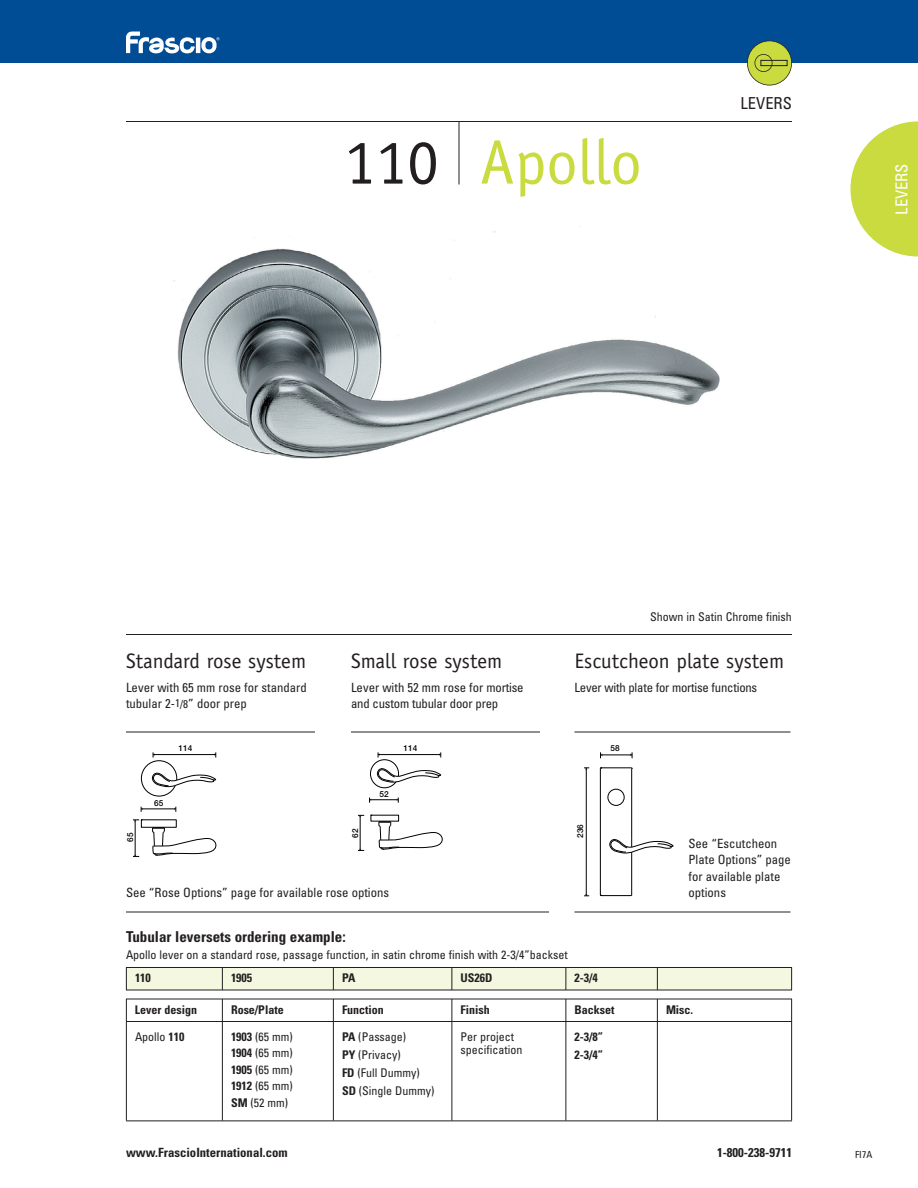
<style>
.page{position:relative;width:918px;height:1188px;background:#fff}
.page>*{position:absolute;margin:0;border:0;box-sizing:border-box;transform-origin:0 0}
.t1{font:63px "Officina Sans";color:#c9db3e}
.t2{font:21px "Officina Sans";color:#231f20}
.t3{font:condensed 16.5px "Univers";color:#231f20}
.t4{font:condensed 16.5px "Univers";color:#fff}
.t5{font:700 condensed 15px "Univers";color:#231f20}
.t6{font:condensed 12.75px/16.5px "Univers";color:#231f20}
.t7{font:700 condensed 12.75px "Univers";color:#231f20}
.t8{font:condensed 12.75px "Univers";letter-spacing:-.02em;color:#231f20}
.t9{font:condensed 12px/16.5px "Univers";color:#231f20}
.t10{font:700 condensed 12px/18px "Univers";color:#231f20}
.t11{font:condensed 9.75px "Univers";color:#231f20}
.t12{font:500 8.25px "Helvetica Neue";color:#000}
.s1{color:#231f20}
.s2{font-size:11.25px}
.s3{font-weight:700}
</style>
<div class="page">
<div style="left:0;top:0;width:918px;height:63px;background:#014d95"></div>
<svg style="left:126px;top:32px;width:93px;height:22px"></svg>
<hr style="left:126px;top:121px;width:666px;height:1px;background:#231f20">
<div style="left:747px;top:41px;width:45px;height:44px;background:#c9db3e;border-radius:50%"></div>
<div style="left:747px;top:40px;width:45px;height:46px;border:2px solid #231f20;border-radius:50%"></div>
<div style="left:755px;top:54px;width:18px;height:18px;border:2px solid #231f20;border-radius:50%"></div>
<div style="left:760px;top:60px;width:28px;height:6px;border:1px solid #231f20"></div>
<img style="left:174px;top:226px;width:546px;height:233px">
<hr style="left:459px;top:122px;width:1px;height:62px;background:#231f20">
<svg style="left:850px;top:122px;width:68px;height:134px"></svg>
<hr style="left:126px;top:732px;width:189px;height:1px;background:#231f20">
<div style="left:141px;top:760px;width:36px;height:36px;border:1px solid #000;border-radius:50%"></div>
<hr style="left:141px;top:809px;width:35px;height:1px;background:#000">
<svg style="left:174px;top:807px;width:3px;height:5px"></svg>
<svg style="left:214px;top:752px;width:3px;height:6px"></svg>
<hr style="left:153px;top:754px;width:63px;height:1px;background:#000">
<hr style="left:135px;top:820px;width:1px;height:36px;background:#000">
<svg style="left:133px;top:855px;width:6px;height:2px"></svg>
<svg style="left:152px;top:773px;width:64px;height:15px"></svg>
<div style="left:141px;top:819px;width:36px;height:9px;border:1px solid #000"></div>
<svg style="left:133px;top:819px;width:9px;height:3px"></svg>
<svg style="left:152px;top:827px;width:64px;height:29px"></svg>
<hr style="left:351px;top:732px;width:189px;height:1px;background:#231f20">
<div style="left:370px;top:759px;width:29px;height:29px;border:1px solid #000;border-radius:50%"></div>
<svg style="left:439px;top:752px;width:3px;height:6px"></svg>
<hr style="left:378px;top:754px;width:63px;height:1px;background:#000">
<svg style="left:377px;top:768px;width:64px;height:16px"></svg>
<svg style="left:358px;top:797px;width:85px;height:54px"></svg>
<hr style="left:574px;top:732px;width:216px;height:1px;background:#231f20">
<hr style="left:126px;top:912px;width:423px;height:1px;background:#231f20">
<hr style="left:574px;top:912px;width:216px;height:1px;background:#231f20">
<hr style="left:601px;top:895px;width:30px;height:1px;background:#000">
<hr style="left:600px;top:768px;width:1px;height:127px;background:#000">
<hr style="left:631px;top:839px;width:1px;height:56px;background:#000">
<hr style="left:631px;top:768px;width:1px;height:71px;background:#000">
<div style="left:608px;top:789px;width:17px;height:17px;border:1px solid #000;border-radius:50%"></div>
<hr style="left:601px;top:768px;width:30px;height:1px;background:#000">
<hr style="left:601px;top:755px;width:31px;height:1px;background:#000">
<svg style="left:630px;top:752px;width:3px;height:6px"></svg>
<svg style="left:600px;top:752px;width:3px;height:6px"></svg>
<hr style="left:586px;top:768px;width:1px;height:128px;background:#000">
<svg style="left:609px;top:839px;width:64px;height:16px"></svg>
<hr style="left:126px;top:634px;width:666px;height:1px;background:#231f20">
<hr style="left:126px;top:999px;width:666px;height:1px;background:#231f20">
<hr style="left:126px;top:1120px;width:666px;height:1px;background:#231f20">
<hr style="left:126px;top:1021px;width:666px;height:1px;background:#231f20">
<hr style="left:126px;top:999px;width:1px;height:121px;background:#231f20">
<hr style="left:222px;top:999px;width:1px;height:121px;background:#231f20">
<hr style="left:333px;top:999px;width:1px;height:121px;background:#231f20">
<hr style="left:452px;top:999px;width:1px;height:121px;background:#231f20">
<hr style="left:566px;top:999px;width:1px;height:121px;background:#231f20">
<hr style="left:657px;top:999px;width:1px;height:121px;background:#231f20">
<hr style="left:791px;top:999px;width:1px;height:121px;background:#231f20">
<div style="left:126px;top:968px;width:666px;height:22px;background:#f5f8e1"></div>
<hr style="left:126px;top:967px;width:666px;height:1px;background:#231f20">
<hr style="left:126px;top:990px;width:666px;height:1px;background:#231f20">
<svg style="left:126px;top:968px;width:1px;height:22px"></svg>
<svg style="left:222px;top:968px;width:1px;height:22px"></svg>
<svg style="left:333px;top:968px;width:1px;height:22px"></svg>
<svg style="left:452px;top:968px;width:1px;height:22px"></svg>
<svg style="left:566px;top:968px;width:1px;height:22px"></svg>
<svg style="left:657px;top:968px;width:1px;height:22px"></svg>
<svg style="left:791px;top:968px;width:1px;height:22px"></svg>
<h1 class="t1" style="left:344px;top:138px;width:299px"><span class="s1">110</span> Apollo</h1>
<h3 class="t3" style="left:741px;top:97px;width:53px">LEVERS</h3>
<h3 class="t4" style="left:895px;top:215px;width:53px;rotate:-90deg">LEVERS</h3>
<h2 class="t2" style="left:126px;top:652px;width:182px">Standard rose system</h2>
<p class="t6" style="left:126px;top:680px;width:182px">Lever with 65 mm rose for standard tubular 2-<span class="s2">1/8</span>” door prep</p>
<h2 class="t2" style="left:351px;top:652px;width:153px">Small rose system</h2>
<p class="t6" style="left:351px;top:680px;width:174px">Lever with 52 mm rose for mortise and custom tubular door prep</p>
<p class="t12" style="left:179px;top:745px;width:15px">114</p>
<p class="t12" style="left:404px;top:745px;width:15px">114</p>
<p class="t12" style="left:380px;top:791px;width:11px">52</p>
<p class="t12" style="left:154px;top:800px;width:11px">65</p>
<p class="t12" style="left:127px;top:842px;width:11px;rotate:-90deg">65</p>
<p class="t12" style="left:352px;top:838px;width:11px;rotate:-90deg">62</p>
<p class="t6" style="left:126px;top:886px;width:265px">See “Rose Options” page for available rose options</p>
<p class="t9" style="left:650px;top:609px;width:143px">Shown in Satin Chrome finish</p>
<h2 class="t2" style="left:574px;top:652px;width:211px">Escutcheon plate system</h2>
<p class="t8" style="left:574px;top:682px;width:184px">Lever with plate for mortise functions</p>
<p class="t12" style="left:610px;top:745px;width:11px">58</p>
<p class="t12" style="left:577px;top:838px;width:15px;rotate:-90deg">236</p>
<p class="t6" style="left:688px;top:836px;width:104px">See “Escutcheon<br>Plate Options” page for available plate options</p>
<p class="t5" style="left:126px;top:931px;width:221px">Tubular leversets ordering example:</p>
<p class="t9" style="left:126px;top:947px;width:443px">Apollo lever on a standard rose, passage function, in satin chrome finish with 2-3/4”backset</p>
<p class="t10" style="left:135px;top:970px;width:17px">110</p>
<p class="t10" style="left:231px;top:970px;width:23px">1905</p>
<p class="t10" style="left:342px;top:970px;width:15px">PA</p>
<p class="t10" style="left:461px;top:970px;width:33px">US26D</p>
<p class="t10" style="left:574px;top:970px;width:25px">2-3/4</p>
<p class="t10" style="left:135px;top:1002px;width:64px">Lever design</p>
<p class="t10" style="left:231px;top:1002px;width:54px">Rose/Plate</p>
<p class="t10" style="left:342px;top:1002px;width:43px">Function</p>
<p class="t10" style="left:460px;top:1002px;width:31px">Finish</p>
<p class="t10" style="left:574px;top:1002px;width:41px">Backset</p>
<p class="t10" style="left:666px;top:1002px;width:29px">Misc.</p>
<p class="t9" style="left:135px;top:1029px;width:51px">Apollo <span class="s3">110</span></p>
<p class="t9" style="left:231px;top:1029px;width:63px;text-align:justify"><span class="s3">1903</span> (65 mm)<br><span class="s3">1904</span> (65 mm)<br><span class="s3">1905</span> (65 mm)<br><span class="s3">1912</span> (65 mm)<br><span class="s3">SM</span> (52 mm)</p>
<p class="t9" style="left:342px;top:1028px;width:94px;line-height:18px"><span class="s3">PA</span> (Passage)<br><span class="s3">PY</span> (Privacy)<br><span class="s3">FD</span> (Full Dummy)<br><span class="s3">SD</span> (Single Dummy)</p>
<p class="t9" style="left:460px;top:1031px;width:63px;line-height:13.5px">Per project specification</p>
<p class="t10" style="left:574px;top:1029px;width:30px">2-3/8”<br>2-3/4”</p>
<p class="t7" style="left:126px;top:1147px;width:163px">www.FrascioInternational.com</p>
<p class="t7" style="left:717px;top:1147px;width:76px">1-800-238-9711</p>
<p class="t11" style="left:855px;top:1150px;width:19px">FI7A</p>
</div>
